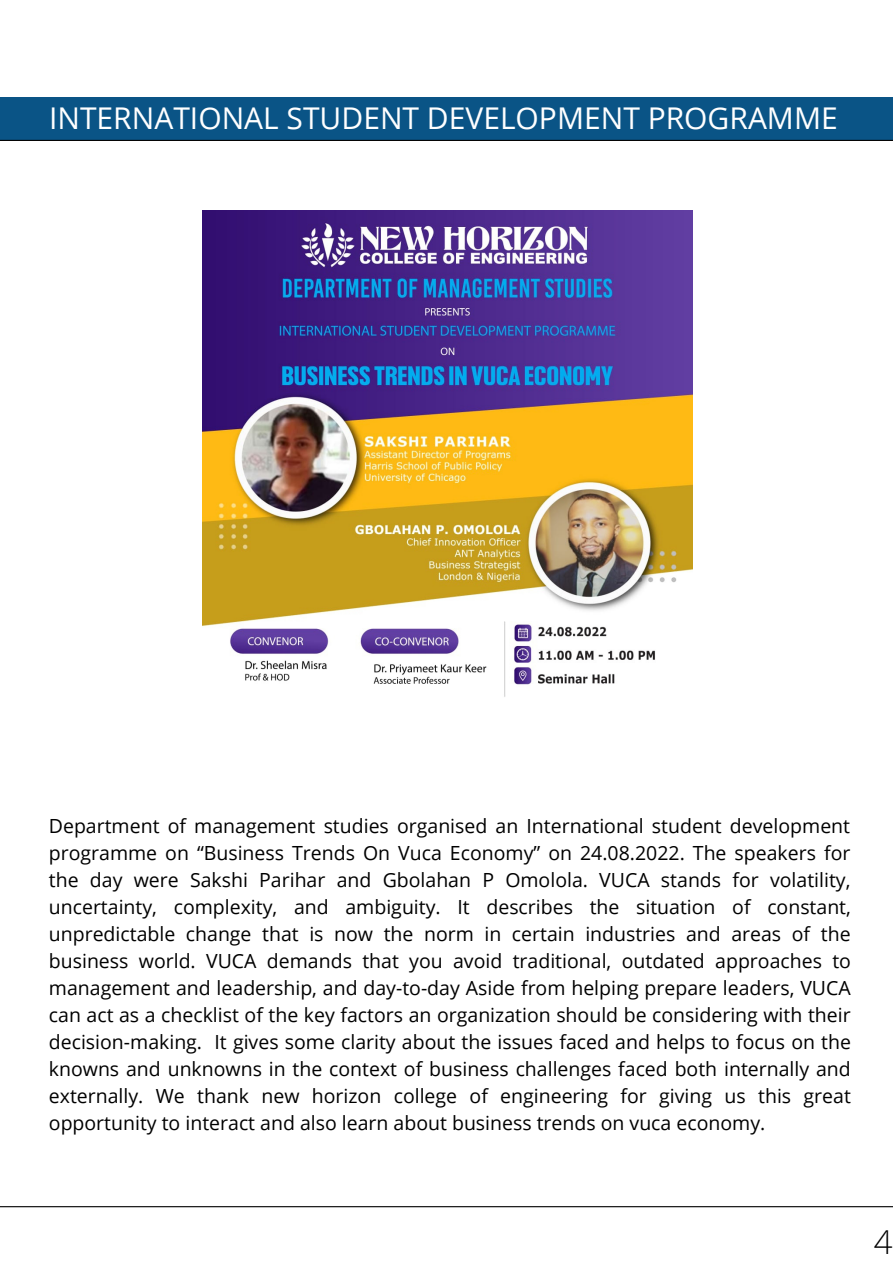
<style>
.page{position:relative;width:893px;height:1264px;background:#fff}
.page>*{position:absolute;margin:0;border:0;box-sizing:border-box;transform-origin:0 0}
.t1{font:300 33px "Open Sans";color:#000}
.t2{font:30px "Open Sans";color:#fff}
.t3{font:19.5px/27px "Open Sans";color:#000;text-align:justify}
</style>
<div class="page">
<div style="left:0;top:97px;width:892px;height:43px;background:#0a5486"></div>
<hr style="left:0;top:1206px;width:892px;height:1px;background:#000">
<hr style="left:0;top:140px;width:892px;height:1px;background:#000">
<img style="left:203px;top:210px;width:489px;height:487px">
<h2 class="t2" style="left:49px;top:97px;width:790px">INTERNATIONAL STUDENT DEVELOPMENT PROGRAMME</h2>
<p class="t3" style="left:49px;top:811px;width:803px">Department of management studies organised an International student development programme on “Business Trends On Vuca Economy” on 24.08.2022. The speakers for the day were Sakshi Parihar and Gbolahan P Omolola. VUCA stands for volatility, uncertainty, complexity, and ambiguity. It describes the situation of constant, unpredictable change that is now the norm in certain industries and areas of the business world. VUCA demands that you avoid traditional, outdated approaches to management and leadership, and day-to-day Aside from helping prepare leaders, VUCA can act as a checklist of the key factors an organization should be considering with their decision-making. It gives some clarity about the issues faced and helps to focus on the knowns and unknowns in the context of business challenges faced both internally and externally. We thank new horizon college of engineering for giving us this great opportunity to interact and also learn about business trends on vuca economy.</p>
<h1 class="t1" style="left:873px;top:1219px;width:20px">4</h1>
</div>
